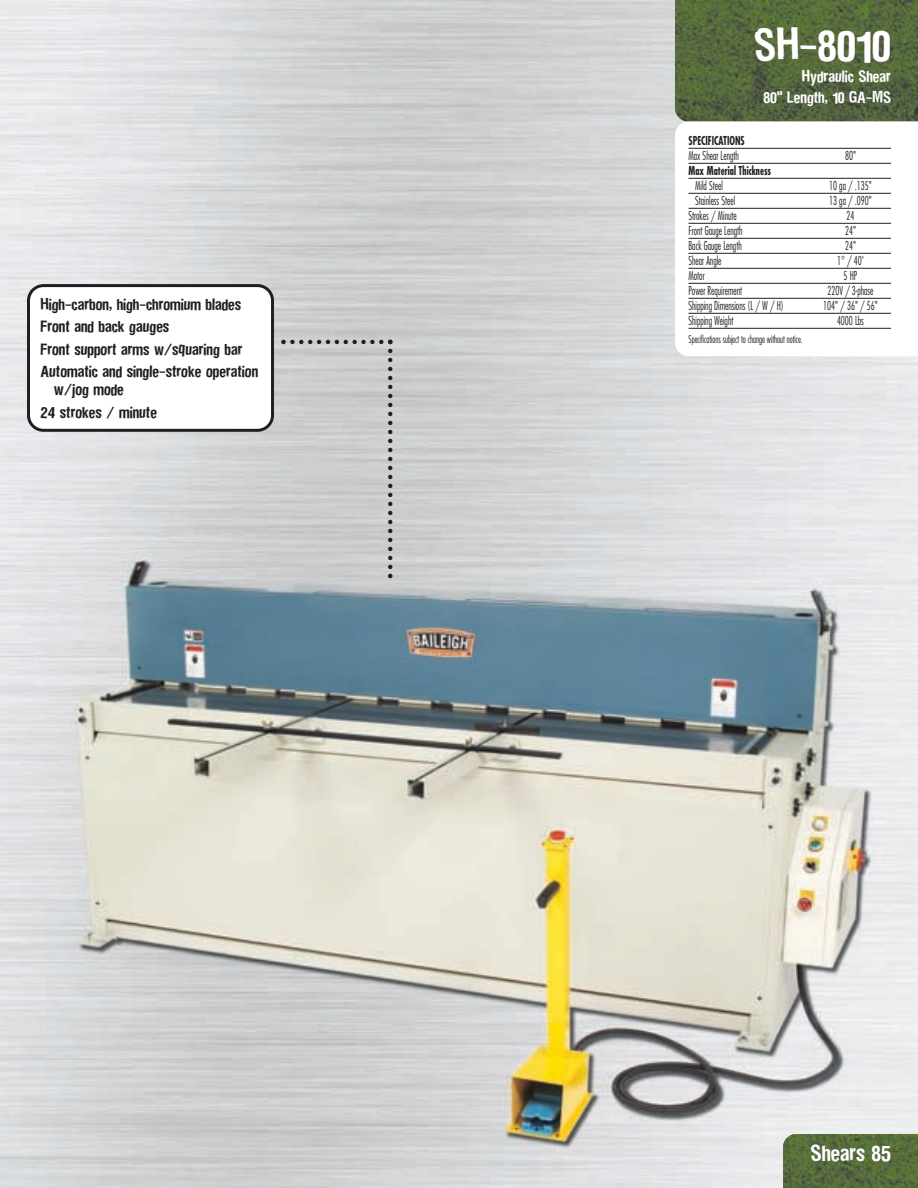
<style>
.page{position:relative;width:918px;height:1188px;background:#fff}
.page>*{position:absolute;margin:0;border:0;box-sizing:border-box;transform-origin:0 0}
.t1{font:42px "Dirtyhouse";color:#fff}
.t2{font:21px "Dirtyhouse";color:#fff}
.t3{font:15px/22.5px "Dirtyhouse";color:#231f20}
.t4{font:15px/21px "Dirtyhouse";color:#fff;text-align:right}
.t5{font:12px "Futura Condensed Light OV ADWFYB";color:#231f20;scale:.8 1}
.t6{font:12px "Futura Condensed Bold OV ZCWFYB";color:#231f20;scale:.8 1}
.t7{font:10.5px "Futura Condensed Light OV ADWFYB";color:#231f20;scale:.8 1}
</style>
<div class="page">
<img style="left:0;top:0;width:918px;height:1188px">
<img style="left:675px;top:0;width:243px;height:122px">
<svg style="left:675px;top:122px;width:243px;height:234px"></svg>
<hr style="left:688px;top:148px;width:203px;height:1px;background:#231f20">
<hr style="left:688px;top:163px;width:203px;height:1px;background:#231f20">
<hr style="left:688px;top:178px;width:203px;height:1px;background:#231f20">
<hr style="left:688px;top:193px;width:203px;height:1px;background:#231f20">
<hr style="left:688px;top:208px;width:203px;height:1px;background:#231f20">
<hr style="left:688px;top:223px;width:203px;height:1px;background:#231f20">
<hr style="left:688px;top:238px;width:203px;height:1px;background:#231f20">
<hr style="left:688px;top:253px;width:203px;height:1px;background:#231f20">
<hr style="left:688px;top:268px;width:203px;height:1px;background:#231f20">
<hr style="left:688px;top:283px;width:203px;height:1px;background:#231f20">
<hr style="left:688px;top:298px;width:203px;height:1px;background:#231f20">
<hr style="left:688px;top:313px;width:203px;height:1px;background:#231f20">
<hr style="left:688px;top:328px;width:203px;height:1px;background:#231f20">
<svg style="left:281px;top:340px;width:112px;height:238px"></svg>
<svg style="left:27px;top:284px;width:247px;height:148px"></svg>
<img style="left:783px;top:1134px;width:135px;height:54px">
<p class="t3" style="left:40px;top:293px;width:219px">High-carbon, high-chromium blades Front and back gauges<br>Front support arms w/squaring bar Automatic and single-stroke operation</p>
<p class="t3" style="left:40px;top:379px;width:118px;text-indent:14px">w/jog mode<br>24 strokes / minute</p>
<h1 class="t1" style="left:754px;top:22px;width:139px">SH-8010</h1>
<p class="t4" style="left:763px;top:66px;width:129px">Hydraulic Shear<br>80" Length, 10 GA-MS</p>
<p class="t6" style="left:688px;top:135px;width:72px">SPECIFICATIONS</p>
<p class="t5" style="left:688px;top:149px;width:65px">Max Shear Length</p>
<p class="t5" style="left:845px;top:149px;width:15px">80"</p>
<p class="t6" style="left:688px;top:165px;width:105px">Max Material Thickness</p>
<p class="t5" style="left:695px;top:179px;width:36px">Mild Steel</p>
<p class="t5" style="left:829px;top:179px;width:55px">10 ga / .135"</p>
<p class="t5" style="left:695px;top:194px;width:52px">Stainless Steel</p>
<p class="t5" style="left:829px;top:194px;width:55px">13 ga / .090"</p>
<p class="t5" style="left:688px;top:209px;width:62px">Strokes / Minute</p>
<p class="t5" style="left:847px;top:209px;width:11px">24</p>
<p class="t5" style="left:688px;top:224px;width:69px">Front Gauge Length</p>
<p class="t5" style="left:845px;top:224px;width:15px">24"</p>
<p class="t5" style="left:688px;top:239px;width:68px">Back Gauge Length</p>
<p class="t5" style="left:845px;top:239px;width:15px">24"</p>
<p class="t5" style="left:688px;top:254px;width:43px">Shear Angle</p>
<p class="t5" style="left:837px;top:254px;width:35px">1° / 40'</p>
<p class="t5" style="left:688px;top:269px;width:22px">Motor</p>
<p class="t5" style="left:844px;top:269px;width:19px">5HP</p>
<p class="t5" style="left:688px;top:284px;width:69px">Power Requirement</p>
<p class="t5" style="left:827px;top:284px;width:59px">220V / 3-phase</p>
<p class="t5" style="left:688px;top:299px;width:121px">Shipping Dimensions (L / W / H)</p>
<p class="t5" style="left:823px;top:299px;width:70px">104" / 36" / 56"</p>
<p class="t5" style="left:688px;top:314px;width:58px">Shipping Weight</p>
<p class="t5" style="left:837px;top:314px;width:35px">4000 Lbs</p>
<p class="t7" style="left:688px;top:333px;width:144px">Specifications subject to change without notice.</p>
<h2 class="t2" style="left:811px;top:1141px;width:82px">Shears 85</h2>
</div>
